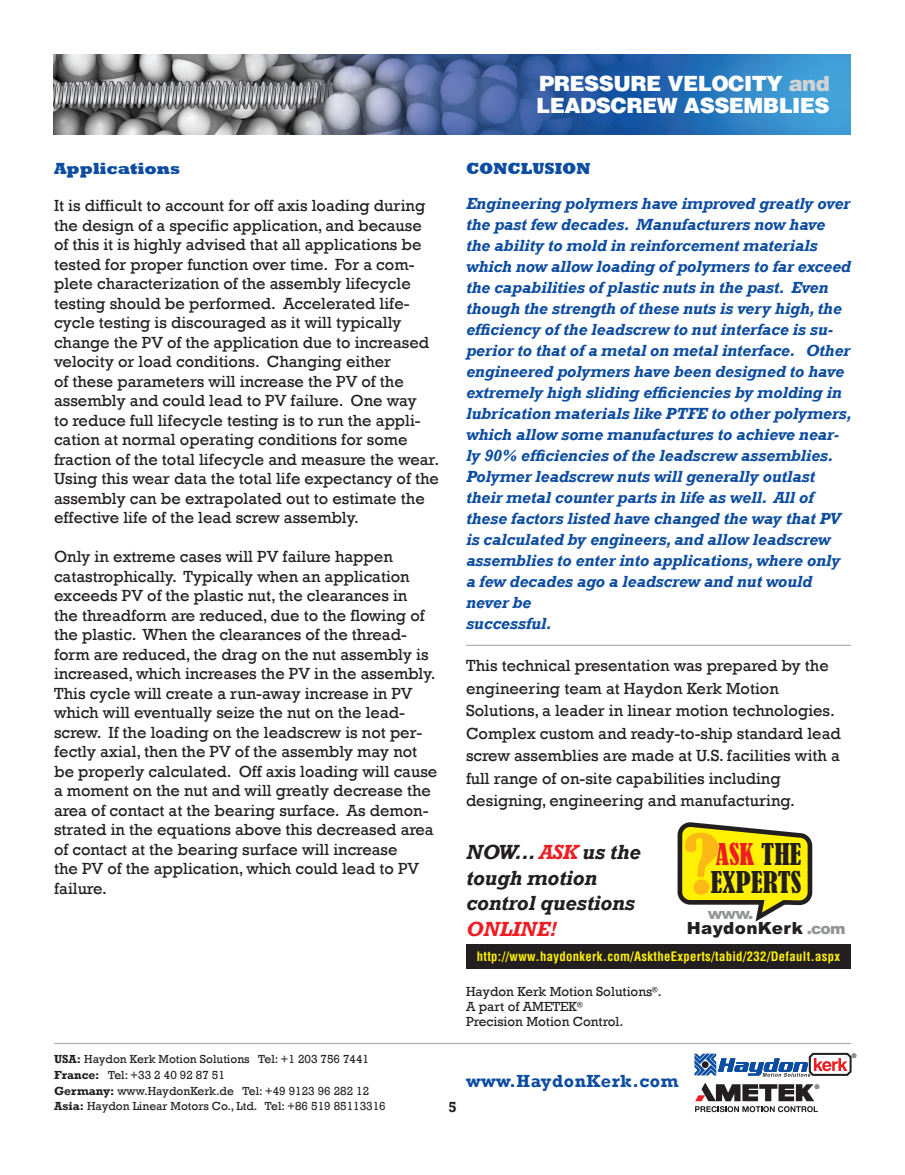
<style>
.page{position:relative;width:905px;height:1175px;background:#fff}
.page>*{position:absolute;margin:0;border:0;box-sizing:border-box;transform-origin:0 0}
.t1{font:condensed 27.9px/27.9px "Bernard";color:#231f20}
.t2{font:italic 700 21px/25.5px "Rockwell";letter-spacing:-.01em;color:#231f20}
.t3{font:900 21px/22.5px "Helvetica";letter-spacing:-.025em;color:#fff}
.t4{font:italic 700 21px "Rockwell";letter-spacing:-.01em;color:#ee1d23}
.t5{font:700 18px "Rockwell";letter-spacing:.03em;color:#0d4da1}
.t6{font:900 16.8px "Arial";letter-spacing:.025em;color:#231f20}
.t7{font:16.5px/19.5px "Rockwell";color:#231f20}
.t8{font:italic 700 16.5px/21px "Rockwell";letter-spacing:-.01em;color:#0d4da1}
.t9{font:800 16.5px "Rockwell";color:#0d4da1}
.t10{font:900 15.45px "Arial";color:#939598}
.t11{font:700 15px "Rockwell";color:#231f20}
.t12{font:14.1px "Myriad Pro";color:#231f20}
.t13{font:13.5px/15px "Rockwell";color:#231f20}
.t14{font:700 condensed 12.75px "Helvetica";letter-spacing:.025em;color:#fff101}
.t15{font:12px/15.8px "Rockwell";color:#231f20}
.s1{color:#d1d2d4}
.s2{color:#ee1d23}
.s3{font-size:15.45px;color:#939598}
.s4{font-weight:700}
</style>
<div class="page">
<hr style="left:466px;top:644px;width:384px;height:2px;background:#a8a9ad">
<hr style="left:54px;top:1042px;width:796px;height:2px;background:#a8a9ad">
<svg style="left:677px;top:822px;width:136px;height:100px"></svg>
<svg style="left:694px;top:1053px;width:157px;height:23px"></svg>
<svg style="left:695px;top:1082px;width:122px;height:30px"></svg>
<img style="left:54px;top:54px;width:796px;height:80px">
<div style="left:466px;top:944px;width:384px;height:24px;background:#231f20"></div>
<p class="t3" style="left:536px;top:71px;width:295px">PRESSURE VELOCITY <span class="s1">and<br></span>LEADSCREW ASSEMBLIES</p>
<p class="t9" style="left:54px;top:158px;width:128px">Applications</p>
<p class="t7" style="left:54px;top:196px;width:387px">It is difficult to account for off axis loading during the design of a specific application, and because of this it is highly advised that all applications be tested for proper function over time. For a com&shy;plete characterization of the assembly lifecycle testing should be performed. Accelerated life&shy;cycle testing is discouraged as it will typically change the PV of the application due to increased velocity or load conditions. Changing either<br>of these parameters will increase the PV of the assembly and could lead to PV failure. One way<br>to reduce full lifecycle testing is to run the appli&shy;cation at normal operating conditions for some fraction of the total lifecycle and measure the wear.<br>Using this wear data the total life expectancy of the assembly can be extrapolated out to estimate the effective life of the lead screw assembly.</p>
<p class="t7" style="left:54px;top:547px;width:385px">Only in extreme cases will PV failure happen catastrophically. Typically when an application exceeds PV of the plastic nut, the clearances in<br>the threadform are reduced, due to the flowing of the plastic. When the clearances of the thread&shy;form are reduced, the drag on the nut assembly is increased, which increases the PV in the assembly.<br>This cycle will create a run-away increase in PV which will eventually seize the nut on the lead&shy;screw. If the loading on the leadscrew is not per&shy;fectly axial, then the PV of the assembly may not be properly calculated. Off axis loading will cause a moment on the nut and will greatly decrease the area of contact at the bearing surface. As demon&shy;strated in the equations above this decreased area of contact at the bearing surface will increase<br>the PV of the application, which could lead to PV failure.</p>
<p class="t9" style="left:466px;top:158px;width:126px">CONCLUSION</p>
<p class="t8" style="left:466px;top:193px;width:387px">Engineering polymers have improved greatly over the past few decades. Manufacturers now have the ability to mold in reinforcement materials which now allow loading of polymers to far exceed the capabilities of plastic nuts in the past. Even though the strength of these nuts is very high, the efficiency of the leadscrew to nut interface is su&shy;perior to that of a metal on metal interface. Other engineered polymers have been designed to have extremely high sliding efficiencies by molding in lubrication materials like PTFE to other polymers, which allow some manufactures to achieve near&shy;ly 90% efficiencies of the leadscrew assemblies.<br>Polymer leadscrew nuts will generally outlast their metal counter parts in life as well. All of these factors listed have changed the way that PV is calculated by engineers, and allow leadscrew assemblies to enter into applications, where only a few decades ago a leadscrew and nut would never be<br>successful.</p>
<p class="t7" style="left:466px;top:655px;width:376px;line-height:22.5px">This technical presentation was prepared by the engineering team at Haydon Kerk Motion Solutions, a leader in linear motion technologies.<br>Complex custom and ready-to-ship standard lead screw assemblies are made at U.S. facilities with a full range of on-site capabilities including designing, engineering and manufacturing.</p>
<p class="t2" style="left:466px;top:840px;width:176px">NOW... <span class="s2">ASK</span> us the tough motion control questions</p>
<p class="t4" style="left:466px;top:916px;width:92px">ONLINE!</p>
<h1 class="t1" style="left:711px;top:841px;width:92px"><span class="s2">ASK</span> THE<br>EXPERTS</h1>
<p class="t6" style="left:686px;top:915px;width:160px">HaydonKerk <span class="s3">.com</span></p>
<p class="t10" style="left:707px;top:902px;width:47px">www.</p>
<p class="t14" style="left:477px;top:948px;width:365px">http://www.haydonkerk.com/AsktheExperts/tabid/232/Default.aspx</p>
<p class="t13" style="left:466px;top:984px;width:197px">Haydon Kerk Motion Solutions<sup>®</sup>.<br>A part of AMETEK<sup>®<br></sup>Precision Motion Control.</p>
<p class="t15" style="left:54px;top:1051px;width:333px"><span class="s4">USA:</span> Haydon Kerk Motion Solutions Tel: +1 203 756 7441<br><span class="s4">France:</span> Tel: +33 2 40 92 87 51<br><span class="s4">Germany:</span> www.HaydonKerk.de Tel: +49 9123 96 282 12<br><span class="s4">Asia:</span> Haydon Linear Motors Co., Ltd. Tel: +86 519 85113316</p>
<p class="t11" style="left:448px;top:1098px;width:10px">5</p>
<p class="t5" style="left:466px;top:1069px;width:214px">www.HaydonKerk.com</p>
<p class="t12" style="left:814px;top:1080px;width:7px">®</p>
<p class="t12" style="left:851px;top:1049px;width:7px">®</p>
</div>
